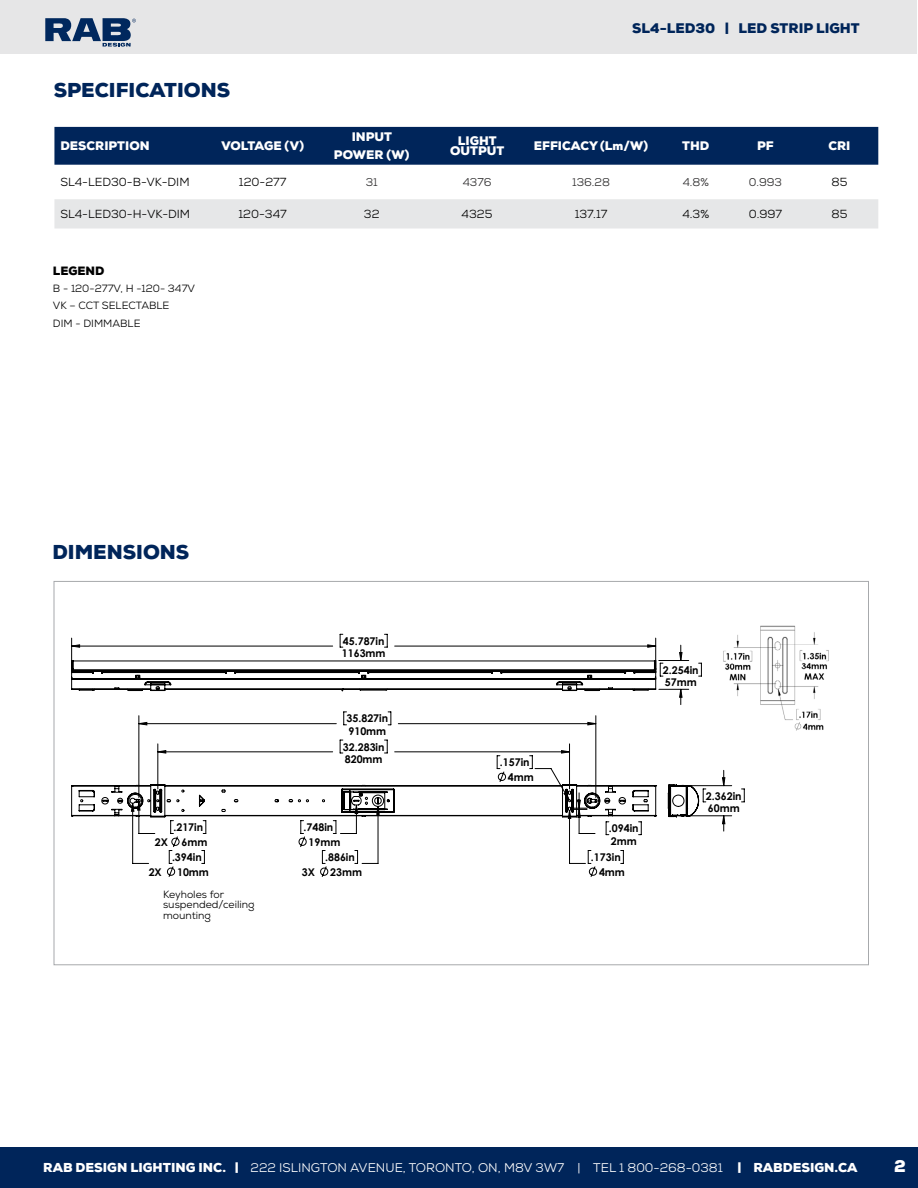
<style>
.page{position:relative;width:918px;height:1188px;background:#fff}
.page>*{position:absolute;margin:0;border:0;box-sizing:border-box;transform-origin:0 0}
.t1{font:900 19.5px "Nexa";color:#00255a}
.t2{font:900 16.5px "Nexa";color:#fff}
.t3{font:900 13.5px "Nexa";color:#00255a}
.t4{font:12.6px "Nexa";color:#fff}
.t5{font:900 12px/17.2px "Nexa";color:#fff;text-align:center}
.t6{font:900 12px "Nexa";letter-spacing:-.02em;color:#fff}
.t7{font:11.7px "Nexa";color:#000}
.t8{font:900 11.7px "Nexa";color:#000}
.t9{font:11.25px "Nexa";color:#292829}
.t10{font:700 10.65px/14.7px "Century Gothic";color:#000}
.t11{font:10.5px/17.2px "Nexa";color:#000}
.s1{font-weight:900}
</style>
<div class="page">
<div style="left:0;top:1147px;width:918px;height:41px;background:#00255a"></div>
<div style="left:1px;top:1px;width:916px;height:53px;background:#e6e6e7"></div>
<svg style="left:45px;top:18px;width:91px;height:29px"></svg>
<div style="left:54px;top:127px;width:824px;height:38px;background:#00255a"></div>
<div style="left:54px;top:199px;width:824px;height:30px;background:#e6e7e8"></div>
<svg style="left:167px;top:866px;width:8px;height:11px"></svg>
<svg style="left:320px;top:866px;width:8px;height:11px"></svg>
<svg style="left:589px;top:866px;width:8px;height:11px"></svg>
<svg style="left:71px;top:634px;width:674px;height:230px"></svg>
<svg style="left:72px;top:645px;width:653px;height:179px"></svg>
<svg style="left:71px;top:771px;width:585px;height:46px"></svg>
<svg style="left:71px;top:660px;width:585px;height:32px"></svg>
<svg style="left:668px;top:784px;width:31px;height:34px"></svg>
<img style="left:720px;top:625px;width:109px;height:107px">
<h1 class="t1" style="left:54px;top:77px;width:178px">SPECIFICATIONS</h1>
<p class="t3" style="left:632px;top:19px;width:229px">SL4-LED30 | LED STRIP LIGHT</p>
<p class="t5" style="left:60px;top:137px;width:91px">DESCRIPTION</p>
<p class="t6" style="left:221px;top:138px;width:84px">VOLTAGE (V)</p>
<p class="t5" style="left:334px;top:129px;width:77px">INPUT<br>POWER (W)</p>
<p class="t5" style="left:450px;top:135px;width:56px;line-height:10.5px">LIGHT<br>OUTPUT</p>
<p class="t5" style="left:534px;top:137px;width:116px">EFFICACY (Lm/W)</p>
<p class="t5" style="left:682px;top:137px;width:29px">THD</p>
<p class="t5" style="left:757px;top:137px;width:18px">PF</p>
<p class="t5" style="left:828px;top:137px;width:24px">CRI</p>
<p class="t7" style="left:60px;top:175px;width:131px">SL4-LED30-B-VK-DIM</p>
<p class="t7" style="left:239px;top:175px;width:49px">120-277</p>
<p class="t9" style="left:366px;top:175px;width:14px">31</p>
<p class="t9" style="left:463px;top:175px;width:30px">4376</p>
<p class="t9" style="left:572px;top:175px;width:39px">136.28</p>
<p class="t9" style="left:683px;top:175px;width:28px">4.8%</p>
<p class="t9" style="left:749px;top:175px;width:35px">0.993</p>
<p class="t7" style="left:831px;top:175px;width:17px">85</p>
<p class="t7" style="left:60px;top:207px;width:131px">SL4-LED30-H-VK-DIM</p>
<p class="t7" style="left:239px;top:207px;width:50px">120-347</p>
<p class="t7" style="left:364px;top:207px;width:17px">32</p>
<p class="t7" style="left:462px;top:207px;width:32px">4325</p>
<p class="t7" style="left:575px;top:207px;width:34px">137.17</p>
<p class="t7" style="left:682px;top:207px;width:28px">4.3%</p>
<p class="t7" style="left:749px;top:207px;width:35px">0.997</p>
<p class="t7" style="left:831px;top:207px;width:17px">85</p>
<p class="t8" style="left:53px;top:263px;width:53px">LEGEND</p>
<p class="t11" style="left:53px;top:280px;width:144px">B - 120-277V, H -120- 347V<br>VK – CCT SELECTABLE<br>DIM - DIMMABLE</p>
<h1 class="t1" style="left:52px;top:539px;width:138px">DIMENSIONS</h1>
<p class="t10" style="left:342px;top:634px;width:45px;line-height:12.5px">45.787in<br>1163mm</p>
<p class="t10" style="left:347px;top:712px;width:43px;line-height:12.5px">35.827in<br>910mm</p>
<p class="t10" style="left:343px;top:740px;width:43px;line-height:12.5px">32.283in<br>820mm</p>
<p class="t10" style="left:508px;top:755px;width:27px;text-indent:-8px">.157in<br>4mm</p>
<p class="t10" style="left:181px;top:819px;width:27px;text-indent:-8px">.217in<br>6mm</p>
<p class="t10" style="left:309px;top:819px;width:33px;text-indent:-5px">.748in<br>19mm</p>
<p class="t10" style="left:302px;top:864px;width:15px">3X</p>
<p class="t10" style="left:609px;top:822px;width:31px;line-height:12.5px">.094in<br>2mm</p>
<p class="t10" style="left:155px;top:834px;width:15px">2X</p>
<p class="t10" style="left:177px;top:849px;width:33px;text-indent:-5px">.394in<br>10mm</p>
<p class="t10" style="left:330px;top:849px;width:33px;text-indent:-5px">.886in<br>23mm</p>
<p class="t10" style="left:599px;top:849px;width:27px;text-indent:-8px">.173in<br>4mm</p>
<p class="t10" style="left:149px;top:864px;width:15px">2X</p>
<p class="t11" style="left:163px;top:889px;width:93px;line-height:10.5px">Keyholes for suspended/ceiling mounting</p>
<p class="t10" style="left:663px;top:663px;width:37px;line-height:12.5px">2.254in<br>57mm</p>
<p class="t10" style="left:706px;top:789px;width:37px;line-height:12.5px">2.362in<br>60mm</p>
<p class="t4" style="left:43px;top:1159px;width:816px"><span class="s1">RAB DESIGN LIGHTING INC. |</span> 222 ISLINGTON AVENUE, TORONTO, ON, M8V 3W7 | TEL 1 800-268-0381 <span class="s1">| RABDESIGN.CA</span></p>
<h2 class="t2" style="left:894px;top:1155px;width:13px">2</h2>
</div>
